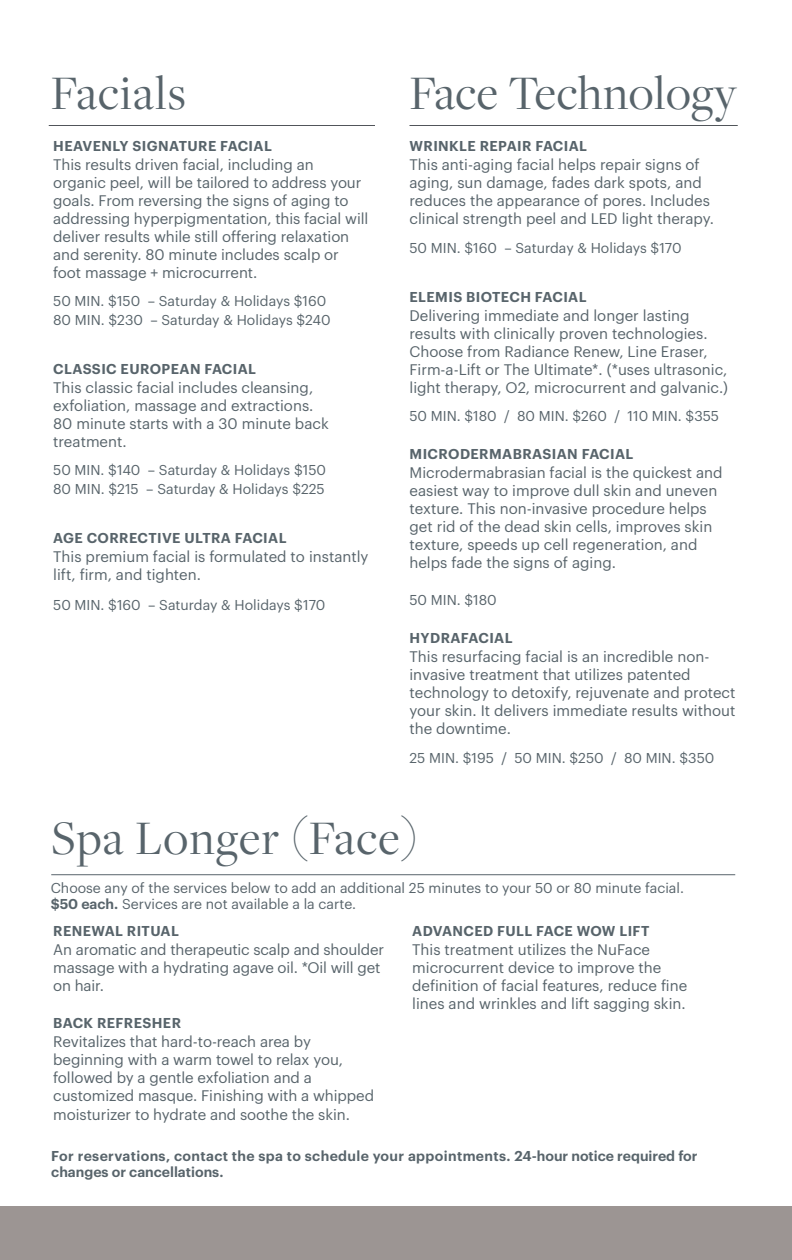
<style>
.page{position:relative;width:792px;height:1260px;background:#fff}
.page>*{position:absolute;margin:0;border:0;box-sizing:border-box;transform-origin:0 0}
.t1{font:50px "Freight Disp Pro";letter-spacing:.01em;color:#58646b}
.t2{font:15px/18px "Graphik Starwood";color:#58646b}
.t3{font:14px/19px "Graphik Starwood";color:#58646b}
.t4{font:600 14px/16px "Graphik Starwood";letter-spacing:.03em;color:#58646b}
.s1{font-weight:600}
</style>
<div class="page">
<div style="left:0;top:1206px;width:792px;height:54px;background:#9c9593"></div>
<hr style="left:51px;top:874px;width:684px;height:1px;background:#58646b">
<hr style="left:49px;top:125px;width:326px;height:1px;background:#51555a">
<hr style="left:409px;top:125px;width:329px;height:1px;background:#51555a">
<p class="t1" style="left:51px;top:61px;width:137px">Facials</p>
<p class="t1" style="left:409px;top:61px;width:329px">Face Technology</p>
<p class="t4" style="left:53px;top:137px;width:220px">HEAVENLY SIGNATURE FACIAL</p>
<p class="t2" style="left:53px;top:155px;width:317px">This results driven facial, including an organic peel, will be tailored to address your goals. From reversing the signs of aging to addressing hyperpigmentation, this facial will deliver results while still offering relaxation and serenity. 80 minute includes scalp or foot massage + microcurrent.</p>
<p class="t3" style="left:53px;top:291px;width:279px">50 MIN. $150 – Saturday &amp; Holidays $160<br>80 MIN. $230 – Saturday &amp; Holidays $240</p>
<p class="t4" style="left:53px;top:360px;width:204px">CLASSIC EUROPEAN FACIAL</p>
<p class="t2" style="left:53px;top:378px;width:277px">This classic facial includes cleansing, exfoliation, massage and extractions.<br>80 minute starts with a 30 minute back treatment.</p>
<p class="t3" style="left:53px;top:460px;width:274px">50 MIN. $140 – Saturday &amp; Holidays $150<br>80 MIN. $215 – Saturday &amp; Holidays $225</p>
<p class="t4" style="left:53px;top:529px;width:235px">AGE CORRECTIVE ULTRA FACIAL</p>
<p class="t2" style="left:53px;top:547px;width:317px">This premium facial is formulated to instantly lift, firm, and tighten.</p>
<p class="t3" style="left:53px;top:595px;width:274px">50 MIN. $160 – Saturday &amp; Holidays $170</p>
<p class="t4" style="left:410px;top:137px;width:179px">WRINKLE REPAIR FACIAL</p>
<p class="t2" style="left:409px;top:155px;width:306px">This anti-aging facial helps repair signs of aging, sun damage, fades dark spots, and reduces the appearance of pores. Includes clinical strength peel and LED light therapy.</p>
<p class="t3" style="left:409px;top:238px;width:274px">50 MIN. $160 – Saturday &amp; Holidays $170</p>
<p class="t4" style="left:410px;top:288px;width:179px">ELEMIS BIOTECH FACIAL</p>
<p class="t2" style="left:409px;top:306px;width:320px">Delivering immediate and longer lasting results with clinically proven technologies.<br>Choose from Radiance Renew, Line Eraser, Firm-a-Lift or The Ultimate*. (*uses ultrasonic, light therapy, O2, microcurrent and galvanic.)</p>
<p class="t3" style="left:409px;top:406px;width:311px">50 MIN. $180 / 80 MIN. $260 / 110 MIN. $355</p>
<p class="t4" style="left:410px;top:445px;width:225px">MICRODERMABRASIAN FACIAL</p>
<p class="t2" style="left:409px;top:463px;width:315px">Microdermabrasian facial is the quickest and easiest way to improve dull skin and uneven texture. This non-invasive procedure helps get rid of the dead skin cells, improves skin texture, speeds up cell regeneration, and helps fade the signs of aging.</p>
<p class="t3" style="left:409px;top:590px;width:89px">50 MIN. $180</p>
<p class="t4" style="left:410px;top:629px;width:105px">HYDRAFACIAL</p>
<p class="t2" style="left:409px;top:647px;width:327px">This resurfacing facial is an incredible non&shy;invasive treatment that utilizes patented technology to detoxify, rejuvenate and protect your skin. It delivers immediate results without the downtime.</p>
<p class="t3" style="left:409px;top:748px;width:306px">25 MIN. $195 / 50 MIN. $250 / 80 MIN. $350</p>
<p class="t1" style="left:51px;top:806px;width:368px">Spa Longer (Face)</p>
<p class="t3" style="left:51px;top:877px;width:635px">Choose any of the services below to add an additional 25 minutes to your 50 or 80 minute facial.</p>
<p class="t3" style="left:51px;top:893px;width:307px"><span class="s1">$50 each.</span> Services are not available a la carte.</p>
<p class="t4" style="left:53px;top:921px;width:127px">RENEWAL RITUAL</p>
<p class="t2" style="left:53px;top:939px;width:332px">An aromatic and therapeutic scalp and shoulder massage with a hydrating agave oil. *Oil will get on hair.</p>
<p class="t4" style="left:53px;top:1013px;width:129px">BACK REFRESHER</p>
<p class="t2" style="left:53px;top:1031px;width:322px">Revitalizes that hard-to-reach area by beginning with a warm towel to relax you, followed by a gentle exfoliation and a customized masque. Finishing with a whipped moisturizer to hydrate and soothe the skin.</p>
<p class="t4" style="left:412px;top:922px;width:239px">ADVANCED FULL FACE WOW LIFT</p>
<p class="t2" style="left:412px;top:940px;width:277px">This treatment utilizes the NuFace microcurrent device to improve the definition of facial features, reduce fine lines and wrinkles and lift sagging skin.</p>
<p class="t4" style="left:51px;top:1147px;width:648px">For reservations, contact the spa to schedule your appointments. 24-hour notice required for changes or cancellations.</p>
</div>
